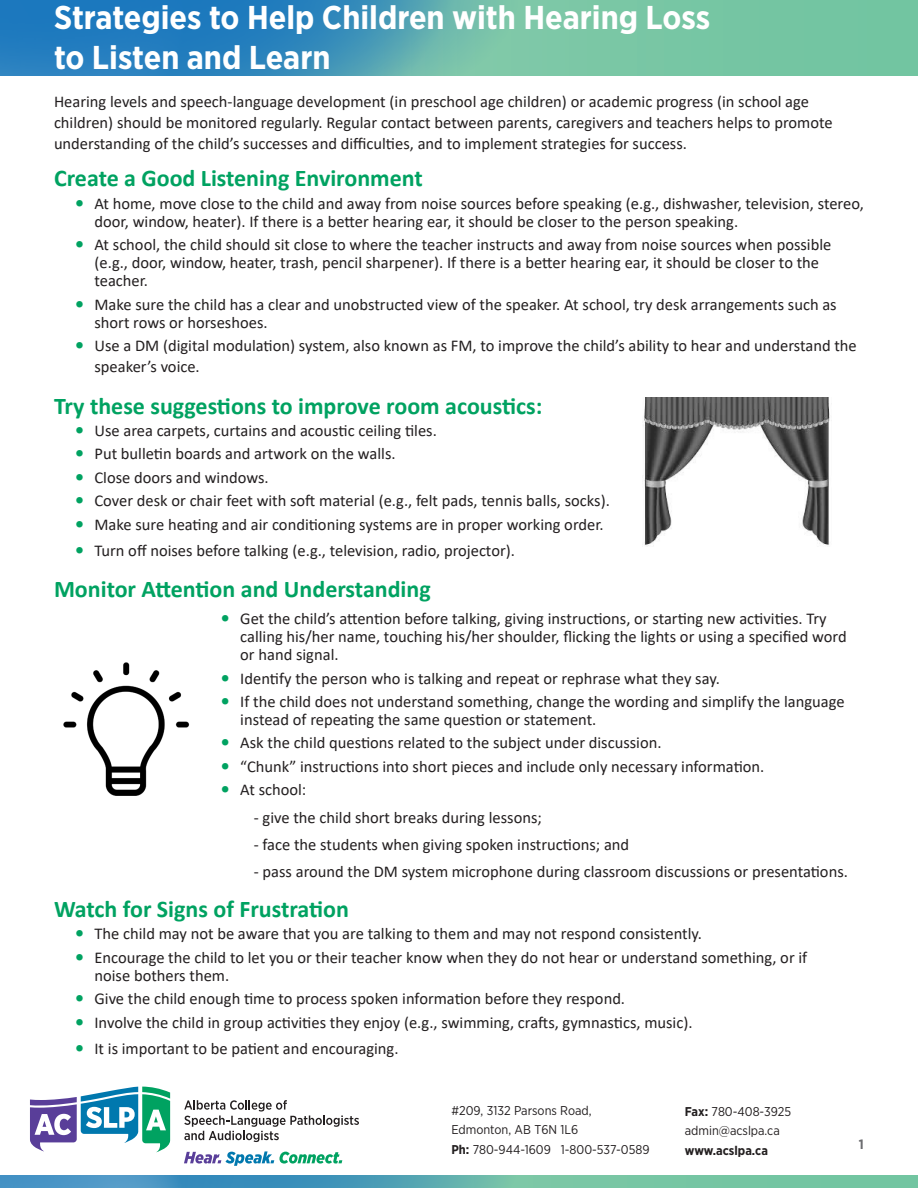
<style>
.page{position:relative;width:918px;height:1188px;background:#fff}
.page>*{position:absolute;margin:0;border:0;box-sizing:border-box;transform-origin:0 0}
.A_Head_Aud_Small{font:700 33px/40.5px "Gotham Narrow";color:#fff}
.B_Head{font:700 24px "Calibri";color:#00a261}
.body{font:16.5px/18px "Calibri";color:#231f20}
.t1{font:700 13.5px "Gotham Narrow";color:#6c6d70}
.address{font:12.75px/19.5px "Gotham Narrow";color:#231f20}
.website{font:700 12.75px "Gotham Narrow";color:#231f20}
.s1{font-weight:700;font-size:18px;color:#00a261}
.s2{font-weight:700}
</style>
<div class="page">
<div style="left:0;top:0;width:918px;height:76px;background:#76c6a4"></div>
<svg style="left:0;top:0;width:493px;height:76px"></svg>
<div style="left:0;top:1176px;width:918px;height:12px;background:#75c5a3"></div>
<svg style="left:0;top:1176px;width:484px;height:12px"></svg>
<svg style="left:30px;top:1087px;width:140px;height:65px"></svg>
<svg style="left:184px;top:1100px;width:175px;height:42px"></svg>
<svg style="left:184px;top:1151px;width:158px;height:15px"></svg>
<img style="left:63px;top:662px;width:127px;height:134px">
<img style="left:643px;top:397px;width:187px;height:149px">
<p class="A_Head_Aud_Small" style="left:54px;top:-4px;width:658px">Strategies to Help Children with Hearing Loss to Listen and Learn</p>
<p class="body" style="left:54px;top:91px;width:780px;line-height:21px">Hearing levels and speech-language development (in preschool age children) or academic progress (in school age children) should be monitored regularly. Regular contact between parents, caregivers and teachers helps to promote understanding of the child’s successes and difficulties, and to implement strategies for success.</p>
<p class="B_Head" style="left:54px;top:162px;width:370px">Create a Good Listening Environment</p>
<p class="body" style="left:94px;top:194px;width:771px;text-indent:-20px"><span class="s1">•</span> At home, move close to the child and away from noise sources before speaking (e.g., dishwasher, television, stereo, door, window, heater). If there is a better hearing ear, it should be closer to the person speaking.</p>
<p class="body" style="left:94px;top:235px;width:738px;text-indent:-20px"><span class="s1">•</span> At school, the child should sit close to where the teacher instructs and away from noise sources when possible (e.g., door, window, heater, trash, pencil sharpener). If there is a better hearing ear, it should be closer to the teacher.</p>
<p class="body" style="left:94px;top:295px;width:744px;text-indent:-20px"><span class="s1">•</span> Make sure the child has a clear and unobstructed view of the speaker. At school, try desk arrangements such as short rows or horseshoes.</p>
<p class="body" style="left:94px;top:335px;width:764px;line-height:21px;text-indent:-20px"><span class="s1">•</span> Use a DM (digital modulation) system, also known as FM, to improve the child’s ability to hear and understand the speaker’s voice.</p>
<p class="B_Head" style="left:54px;top:389px;width:490px">Try these suggestions to improve room acoustics:</p>
<p class="body" style="left:75px;top:421px;width:363px"><span class="s1">•</span> Use area carpets, curtains and acoustic ceiling tiles.</p>
<p class="body" style="left:75px;top:445px;width:322px"><span class="s1">•</span> Put bulletin boards and artwork on the walls.</p>
<p class="body" style="left:75px;top:468px;width:195px"><span class="s1">•</span> Close doors and windows.</p>
<p class="body" style="left:75px;top:491px;width:536px"><span class="s1">•</span> Cover desk or chair feet with soft material (e.g., felt pads, tennis balls, socks).</p>
<p class="body" style="left:75px;top:515px;width:530px"><span class="s1">•</span> Make sure heating and air conditioning systems are in proper working order.</p>
<p class="body" style="left:75px;top:541px;width:441px"><span class="s1">•</span> Turn off noises before talking (e.g., television, radio, projector).</p>
<p class="B_Head" style="left:54px;top:573px;width:378px">Monitor Attention and Understanding</p>
<p class="body" style="left:240px;top:609px;width:608px;text-indent:-20px"><span class="s1">•</span> Get the child’s attention before talking, giving instructions, or starting new activities. Try calling his/her name, touching his/her shoulder, flicking the lights or using a specified word or hand signal.</p>
<p class="body" style="left:221px;top:669px;width:501px"><span class="s1">•</span> Identify the person who is talking and repeat or rephrase what they say.</p>
<p class="body" style="left:240px;top:692px;width:606px;text-indent:-20px"><span class="s1">•</span> If the child does not understand something, change the wording and simplify the language instead of repeating the same question or statement.</p>
<p class="body" style="left:221px;top:734px;width:442px"><span class="s1">•</span> Ask the child questions related to the subject under discussion.</p>
<p class="body" style="left:221px;top:757px;width:545px"><span class="s1">•</span> “Chunk” instructions into short pieces and include only necessary information.</p>
<p class="body" style="left:221px;top:780px;width:87px"><span class="s1">•</span> At school:</p>
<p class="body" style="left:254px;top:808px;width:290px">- give the child short breaks during lessons;</p>
<p class="body" style="left:254px;top:835px;width:377px">- face the students when giving spoken instructions; and</p>
<p class="body" style="left:254px;top:862px;width:596px">- pass around the DM system microphone during classroom discussions or presentations.</p>
<p class="B_Head" style="left:54px;top:892px;width:296px">Watch for Signs of Frustration</p>
<p class="body" style="left:75px;top:925px;width:629px"><span class="s1">•</span> The child may not be aware that you are talking to them and may not respond consistently.</p>
<p class="body" style="left:94px;top:948px;width:714px;text-indent:-20px"><span class="s1">•</span> Encourage the child to let you or their teacher know when they do not hear or understand something, or if noise bothers them.</p>
<p class="body" style="left:75px;top:989px;width:552px"><span class="s1">•</span> Give the child enough time to process spoken information before they respond.</p>
<p class="body" style="left:75px;top:1013px;width:619px"><span class="s1">•</span> Involve the child in group activities they enjoy (e.g., swimming, crafts, gymnastics, music).</p>
<p class="body" style="left:75px;top:1039px;width:325px"><span class="s1">•</span> It is important to be patient and encouraging.</p>
<p class="address" style="left:451px;top:1100px;width:200px">#209, 3132 Parsons Road,<br>Edmonton, AB T6N 1L6<br><span class="s2">Ph:</span> 780-944-1609 1-800-537-0589</p>
<p class="address" style="left:685px;top:1101px;width:108px"><span class="s2">Fax:</span> 780-408-3925 admin@acslpa.ca</p>
<p class="website" style="left:685px;top:1142px;width:85px">www.acslpa.ca</p>
<p class="t1" style="left:859px;top:1135px;width:7px">1</p>
</div>
